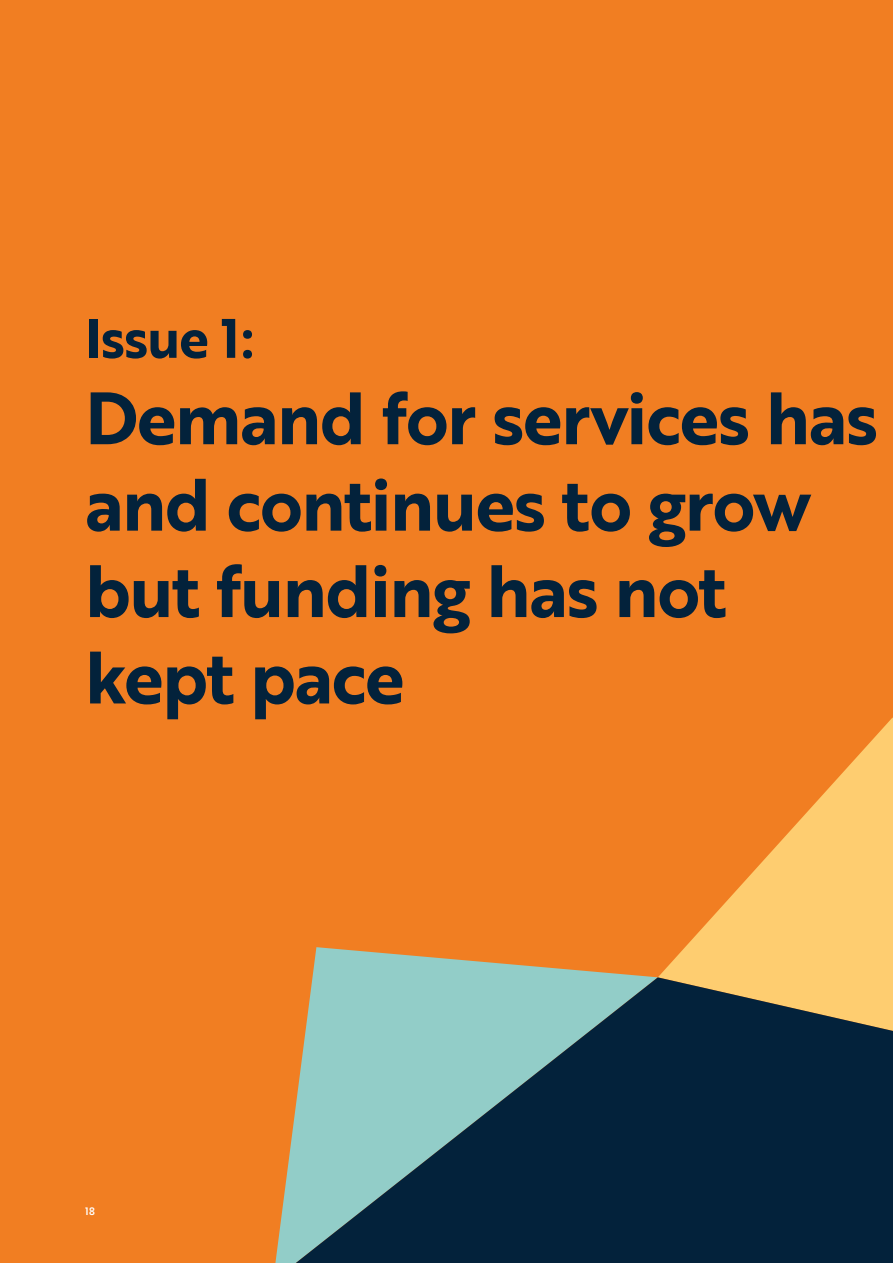
<style>
.page{position:relative;width:893px;height:1263px;background:#f17e22}
.page>*{position:absolute;margin:0;border:0;box-sizing:border-box;transform-origin:0 0}
.t1{font:72px/86.4px "Brother 1816 Bold";letter-spacing:-.02em;color:#03223b}
.t2{font:54px "Brother 1816 Bold";letter-spacing:-.02em;color:#03223b}
.t3{font:10.5px "Brother 1816 Medium";color:#fff}
</style>
<div class="page">
<svg style="left:312px;top:947px;width:341px;height:30px"></svg>
<svg style="left:658px;top:717px;width:235px;height:260px"></svg>
<svg style="left:275px;top:977px;width:618px;height:286px;fill:#03223b"></svg>
<p class="t2" style="left:85px;top:297px;width:171px">Issue 1:</p>
<p class="t1" style="left:85px;top:373px;width:795px">Demand for services has and continues to grow but funding has not kept pace</p>
<p class="t3" style="left:85px;top:1203px;width:11px">18</p>
</div>
